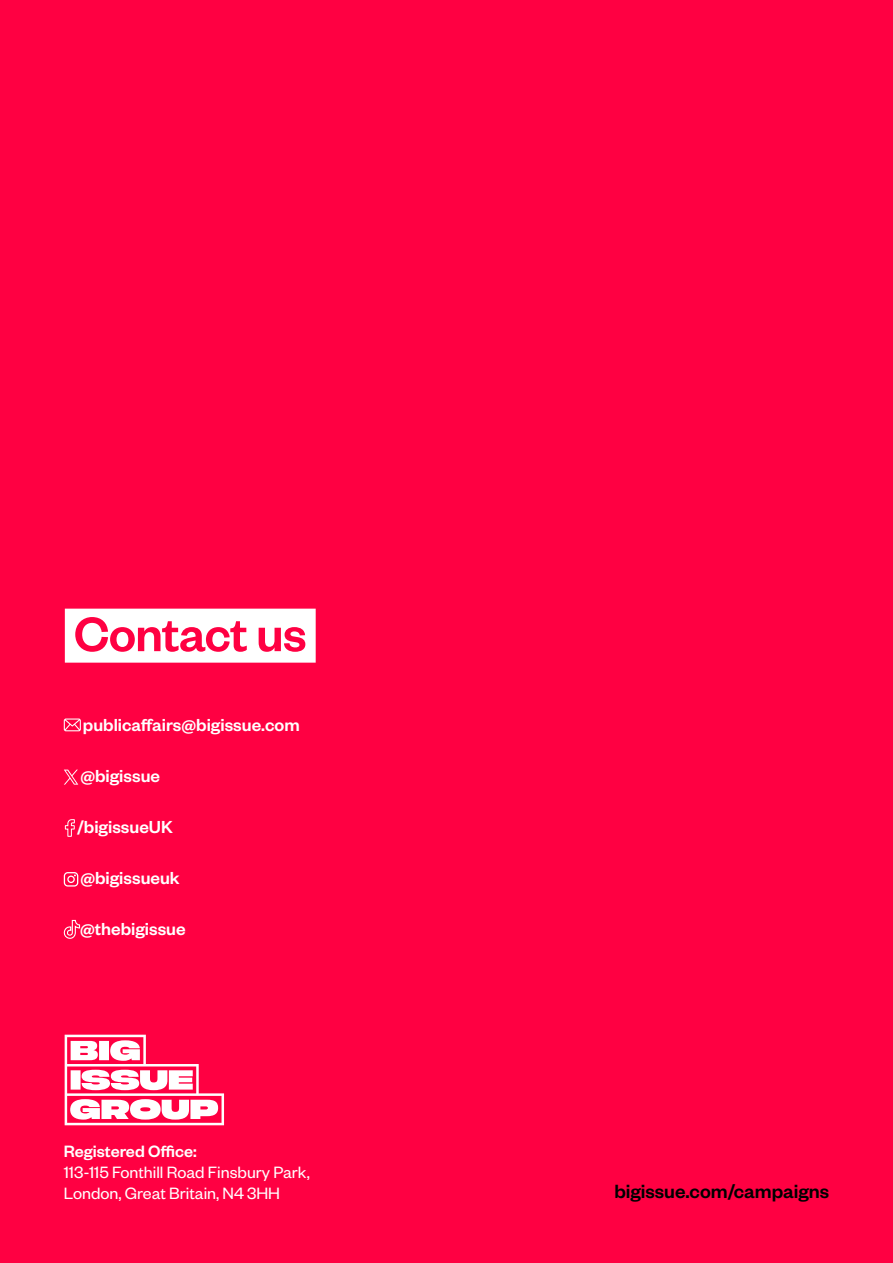
<style>
.page{position:relative;width:893px;height:1263px;background:#ff0042}
.page>*{position:absolute;margin:0;border:0;box-sizing:border-box;transform-origin:0 0}
.t1{font:500 53.1px "Founders Grotesk";letter-spacing:-.015em;color:#ff0042}
.t2{font:500 21px "Founders Grotesk";color:#000}
.t3{font:500 19.05px "Founders Grotesk";color:#fff}
.t4{font:18px/21px "Founders Grotesk";color:#fff}
.t5{font:500 18px "Founders Grotesk";color:#fff}
</style>
<div class="page">
<svg style="left:65px;top:1035px;width:159px;height:90px"></svg>
<svg style="left:64px;top:718px;width:17px;height:13px"></svg>
<svg style="left:64px;top:770px;width:14px;height:15px"></svg>
<svg style="left:65px;top:819px;width:10px;height:18px"></svg>
<svg style="left:64px;top:872px;width:14px;height:14px"></svg>
<svg style="left:63px;top:919px;width:18px;height:20px"></svg>
<div style="left:65px;top:609px;width:251px;height:54px;background:#fff"></div>
<h1 class="t1" style="left:74px;top:601px;width:234px">Contact us</h1>
<p class="t3" style="left:83px;top:713px;width:218px">publicaffairs@bigissue.com</p>
<p class="t3" style="left:80px;top:764px;width:81px">@bigissue</p>
<p class="t3" style="left:78px;top:815px;width:97px">/bigissueUK</p>
<p class="t3" style="left:80px;top:866px;width:101px">@bigissueuk</p>
<p class="t3" style="left:80px;top:917px;width:107px">@thebigissue</p>
<p class="t5" style="left:64px;top:1140px;width:134px">Registered Office:</p>
<p class="t4" style="left:64px;top:1161px;width:248px">113-115 Fonthill Road Finsbury Park,<br>London, Great Britain, N4 3HH</p>
<p class="t2" style="left:614px;top:1178px;width:216px">bigissue.com/campaigns</p>
</div>
